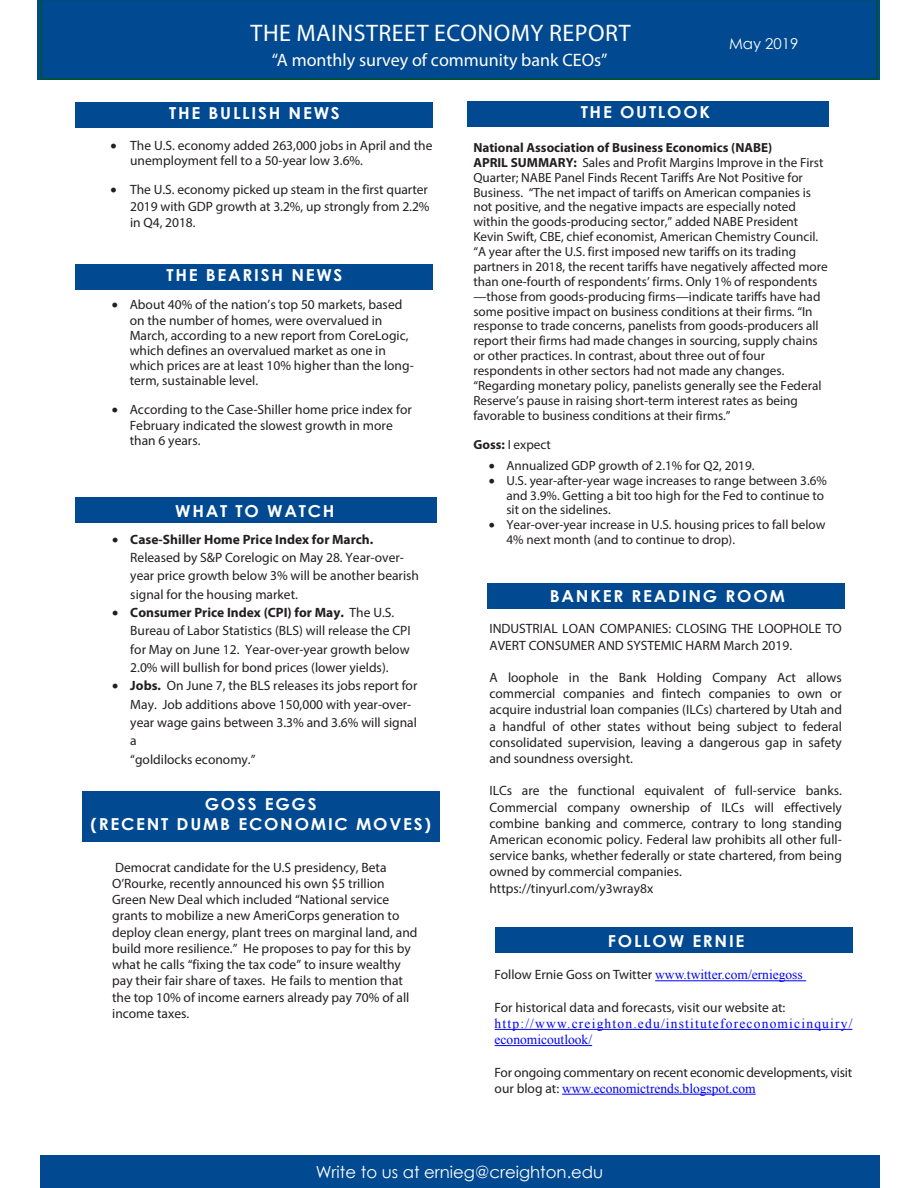
<style>
.page{position:relative;width:918px;height:1188px;background:#fff}
.page>*{position:absolute;margin:0;border:0;box-sizing:border-box;transform-origin:0 0}
.t1{font:24px "Myriad Pro";letter-spacing:.02em;color:#fff}
.t2{font:24px "Impact";letter-spacing:.1em;color:#fff}
.t3{font:18px "Myriad Pro";color:#fff}
.t4{font:16.5px "Century Gothic";color:#fff}
.karan{font:700 16.5px "Century Gothic";letter-spacing:.1em;color:#fff;scale:1.04 1}
.Paragraph_Style_1{font:700 16.5px "Century Gothic";letter-spacing:.1em;color:#fff;scale:1.04 1}
.t5{font:15px "Century Gothic";color:#fff}
.karan-2{font:13.5px/16.2px "Myriad Pro";color:#231f20}
.karan-3{font:13.5px/16.2px "Times New Roman";letter-spacing:.09em;color:#00f}
.karan-4{font:13.5px "Times New Roman";color:#00f}
.t6{font:13.2px/14.9px "Myriad Pro";color:#231f20}
.s1{font-weight:700}
.s2{font-family:"Myriad Pro";color:#231f20}
.s3{font-family:"Times New Roman";color:#00f}
</style>
<div class="page">
<div style="left:40px;top:0;width:838px;height:80px;background:#014990"></div>
<div style="left:249px;top:14px;width:393px;height:34px;background:#014990"></div>
<div style="left:488px;top:583px;width:357px;height:26px;background:#014990"></div>
<div style="left:76px;top:264px;width:357px;height:25px;background:#014990"></div>
<div style="left:76px;top:102px;width:357px;height:25px;background:#014990"></div>
<div style="left:82px;top:791px;width:358px;height:51px;background:#014990"></div>
<div style="left:76px;top:497px;width:361px;height:26px;background:#014990"></div>
<div style="left:40px;top:1155px;width:838px;height:33px;background:#014990"></div>
<hr style="left:655px;top:980px;width:151px;height:1px;background:#00f">
<hr style="left:495px;top:1029px;width:357px;height:1px;background:#00f">
<hr style="left:495px;top:1045px;width:97px;height:1px;background:#00f">
<hr style="left:562px;top:1094px;width:194px;height:1px;background:#00f">
<div style="left:495px;top:927px;width:357px;height:26px;background:#014990"></div>
<div style="left:468px;top:101px;width:361px;height:26px;background:#014990"></div>
<h1 class="t1" style="left:251px;top:18px;width:381px">THE MAINSTREET ECONOMY REPORT</h1>
<h1 class="t2" style="left:253px;top:19px;width:380px">THE MAINSTEET ECONOMY REPORT</h1>
<h2 class="t3" style="left:272px;top:49px;width:337px">“A monthly survey of community bank CEOs”</h2>
<p class="t5" style="left:729px;top:33px;width:71px">May 2019</p>
<p class="Paragraph_Style_1" style="left:169px;top:100px;width:166px">THE BULLISH NEWS</p>
<p class="karan-2" style="left:130px;top:137px;width:304px;line-height:15px;text-indent:-20px">• The U.S. economy added 263,000 jobs in April and the unemployment fell to a 50-year low 3.6%.</p>
<p class="karan-2" style="left:130px;top:181px;width:301px;text-indent:-20px">• The U.S. economy picked up steam in the first quarter<br>2019 with GDP growth at 3.2%, up strongly from 2.2% in Q4, 2018.</p>
<p class="Paragraph_Style_1" style="left:166px;top:263px;width:171px">THE BEARISH NEWS</p>
<p class="karan-2" style="left:130px;top:297px;width:286px;line-height:15.1px;text-indent:-18px">• About 40% of the nation’s top 50 markets, based on the number of homes, were overvalued in March, according to a new report from CoreLogic, which defines an overvalued market as one in which prices are at least 10% higher than the long&shy;term, sustainable level.</p>
<p class="karan-2" style="left:130px;top:402px;width:284px;line-height:15.3px;text-indent:-18px">• According to the Case-Shiller home price index for<br>February indicated the slowest growth in more than 6 years.</p>
<p class="karan" style="left:175px;top:498px;width:155px">WHAT TO WATCH</p>
<p class="karan-2" style="left:130px;top:530px;width:290px;line-height:18.3px;text-indent:-18px">• <span class="s1">Case-Shiller Home Price Index for March.<br></span>Released by S&amp;P Corelogic on May 28. Year-over&shy;year price growth below 3% will be another bearish signal for the housing market.</p>
<p class="karan-2" style="left:130px;top:603px;width:282px;line-height:18.3px;text-indent:-18px">• <span class="s1">Consumer Price Index (CPI) for May.</span> The U.S.<br>Bureau of Labor Statistics (BLS) will release the CPI for May on June 12. Year-over-year growth below 2.0% will bullish for bond prices (lower yields).</p>
<p class="karan-2" style="left:130px;top:676px;width:289px;line-height:18.5px;text-indent:-18px">• <span class="s1">Jobs.</span> On June 7, the BLS releases its jobs report for May. Job additions above 150,000 with year-over&shy;year wage gains between 3.3% and 3.6% will signal a<br>“goldilocks economy.”</p>
<p class="karan" style="left:205px;top:792px;width:109px">GOSS EGGS</p>
<p class="karan" style="left:91px;top:811px;width:329px">(RECENT DUMB ECONOMIC MOVES)</p>
<p class="karan-2" style="left:112px;top:859px;width:307px">Democrat candidate for the U.S presidency, Beta O’Rourke, recently announced his own $5 trillion Green New Deal which included “National service grants to mobilize a new AmeriCorps generation to deploy clean energy, plant trees on marginal land, and build more resilience.” He proposes to pay for this by what he calls “fixing the tax code” to insure wealthy pay their fair share of taxes. He fails to mention that the top 10% of income earners already pay 70% of all income taxes.</p>
<p class="karan" style="left:581px;top:100px;width:126px">THE OUTLOOK</p>
<p class="t6" style="left:473px;top:140px;width:356px"><span class="s1">National Association of Business Economics (NABE)<br>APRIL SUMMARY:</span> Sales and Profit Margins Improve in the First Quarter; NABE Panel Finds Recent Tariffs Are Not Positive for Business. “The net impact of tariffs on American companies is not positive, and the negative impacts are especially noted within the goods-producing sector,” added NABE President Kevin Swift, CBE, chief economist, American Chemistry Council. “A year after the U.S. first imposed new tariffs on its trading partners in 2018, the recent tariffs have negatively affected more than one-fourth of respondents’ firms. Only 1% of respondents —those from goods-producing firms—indicate tariffs have had some positive impact on business conditions at their firms. “In response to trade concerns, panelists from goods-producers all report their firms had made changes in sourcing, supply chains or other practices. In contrast, about three out of four respondents in other sectors had not made any changes. “Regarding monetary policy, panelists generally see the Federal Reserve’s pause in raising short-term interest rates as being favorable to business conditions at their firms.”</p>
<p class="t6" style="left:473px;top:437px;width:79px"><span class="s1">Goss:</span> I expect</p>
<p class="t6" style="left:489px;top:458px;width:267px">• Annualized GDP growth of 2.1% for Q2, 2019.</p>
<p class="t6" style="left:506px;top:473px;width:322px;text-indent:-18px">• U.S. year-after-year wage increases to range between 3.6% and 3.9%. Getting a bit too high for the Fed to continue to sit on the sidelines.</p>
<p class="t6" style="left:506px;top:517px;width:321px;text-indent:-18px">• Year-over-year increase in U.S. housing prices to fall below<br>4% next month (and to continue to drop).</p>
<p class="karan" style="left:550px;top:583px;width:228px">BANKER READING ROOM</p>
<p class="karan-2" style="left:489px;top:620px;width:354px">INDUSTRIAL LOAN COMPANIES: CLOSING THE LOOPHOLE TO<br>AVERT CONSUMER AND SYSTEMIC HARM March 2019.</p>
<p class="karan-2" style="left:489px;top:669px;width:354px;text-align:justify">A loophole in the Bank Holding Company Act allows commercial companies and fintech companies to own or acquire industrial loan companies (ILCs) chartered by Utah and a handful of other states without being subject to federal consolidated supervision, leaving a dangerous gap in safety and soundness oversight.</p>
<p class="karan-2" style="left:489px;top:782px;width:354px">ILCs are the functional equivalent of full-service banks.<br>Commercial company ownership of ILCs will effectively combine banking and commerce, contrary to long standing American economic policy. Federal law prohibits all other full&shy;service banks, whether federally or state chartered, from being owned by commercial companies. https://tinyurl.com/y3wray8x</p>
<p class="Paragraph_Style_1" style="left:608px;top:928px;width:133px">FOLLOW ERNIE</p>
<p class="karan-4" style="left:495px;top:966px;width:310px"><span class="s2">Follow Ernie Goss on Twitter</span> www.twitter.com/erniegoss</p>
<p class="karan-2" style="left:495px;top:999px;width:292px">For historical data and forecasts, visit our website at:</p>
<p class="karan-3" style="left:495px;top:1015px;width:359px">http://www.creighton.edu/instituteforeconomicinquiry/ economicoutlook/</p>
<p class="karan-2" style="left:495px;top:1064px;width:359px">For ongoing commentary on recent economic developments, visit our blog at: <span class="s3">www.economictrends.blogspot.com</span></p>
<p class="t4" style="left:227px;top:1160px;width:467px">Visit our website at http://economicoutl ok.creighton.edu</p>
<p class="t4" style="left:316px;top:1161px;width:289px">Write to us at ernieg@creighton.edu</p>
</div>
